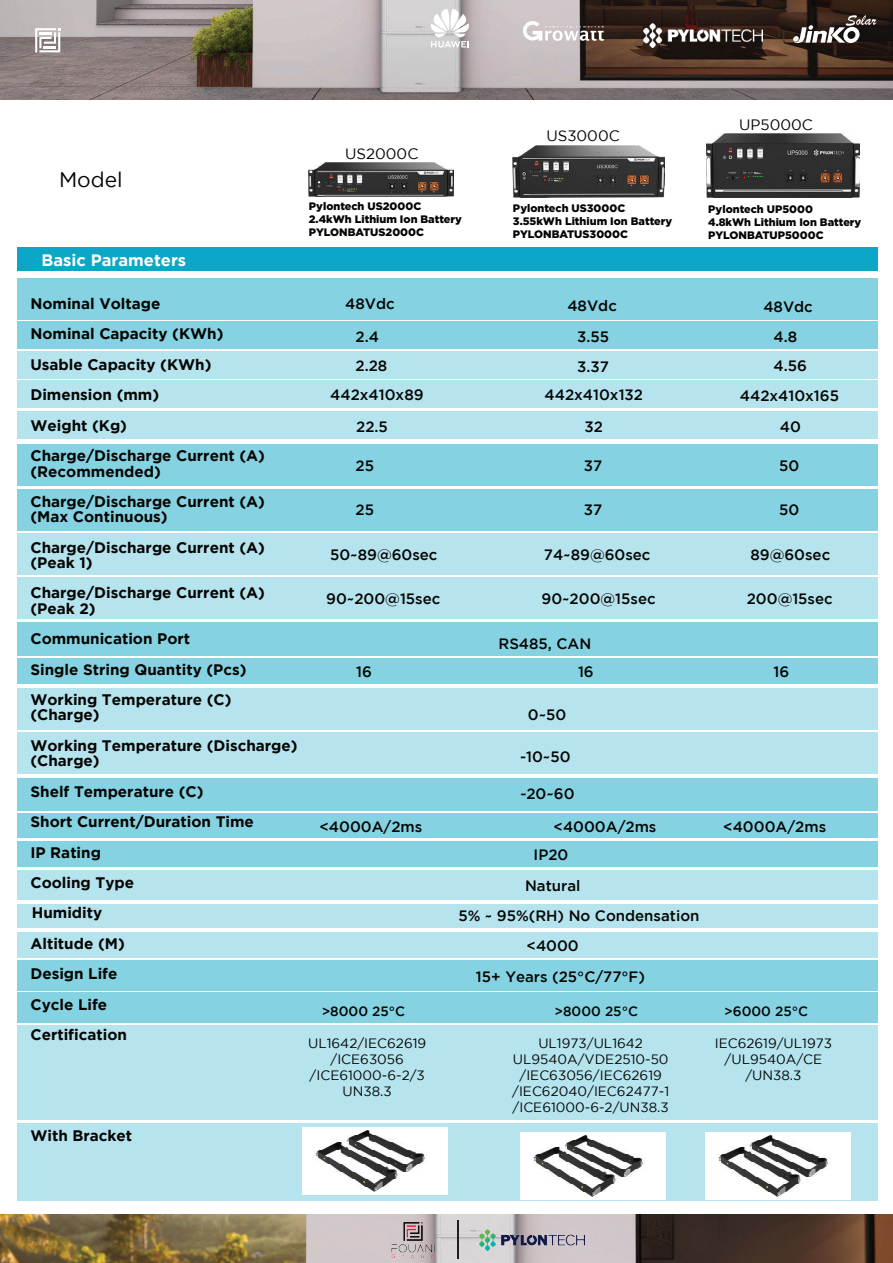
<style>
.page{position:relative;width:893px;height:1263px;background:#fff}
.page>*{position:absolute;margin:0;border:0;box-sizing:border-box;transform-origin:0 0}
.t1{font:21px "Gotham";color:#040503}
.t2{font:700 16.5px "Gotham";color:#fff}
.t3{font:700 15.3px/30.5px "Gotham";color:#040503}
.t4{font:500 15px "Gotham";color:#040503}
.t5{font:15px "Gotham";color:#040503}
.t6{font:13.5px/16.2px "Gotham";color:#040503;text-align:center}
.t7{font:500 13.5px "Gotham";color:#040503}
.t8{font:900 10.8px/13px "Gotham";color:#040503}
</style>
<div class="page">
<div style="left:17px;top:278px;width:861px;height:41px;background:#85d3e2"></div>
<img style="left:706px;top:133px;width:154px;height:64px">
<img style="left:0;top:0;width:893px;height:100px">
<img style="left:0;top:1215px;width:893px;height:48px">
<img style="left:308px;top:162px;width:145px;height:34px">
<img style="left:512px;top:145px;width:153px;height:53px">
<img style="left:372px;top:1214px;width:81px;height:49px">
<hr style="left:457px;top:1220px;width:1px;height:39px;background:#1e1f1e">
<img style="left:480px;top:1229px;width:104px;height:21px">
<svg style="left:523px;top:21px;width:81px;height:20px"></svg>
<svg style="left:793px;top:15px;width:83px;height:28px"></svg>
<svg style="left:430px;top:9px;width:39px;height:39px"></svg>
<img style="left:644px;top:23px;width:118px;height:24px">
<svg style="left:35px;top:28px;width:25px;height:24px"></svg>
<div style="left:17px;top:247px;width:861px;height:24px;background:#0ca7c6"></div>
<div style="left:17px;top:321px;width:861px;height:28px;background:#85d3e2"></div>
<div style="left:17px;top:351px;width:861px;height:27px;background:#b6e4ee"></div>
<div style="left:17px;top:411px;width:861px;height:28px;background:#b6e4ee"></div>
<div style="left:17px;top:444px;width:861px;height:42px;background:#85d3e2"></div>
<div style="left:17px;top:489px;width:861px;height:41px;background:#85d3e2"></div>
<div style="left:17px;top:533px;width:861px;height:42px;background:#b6e4ee"></div>
<div style="left:18px;top:578px;width:860px;height:41px;background:#b6e4ee"></div>
<div style="left:18px;top:688px;width:860px;height:42px;background:#b6e4ee"></div>
<div style="left:18px;top:622px;width:860px;height:34px;background:#85d3e2"></div>
<div style="left:18px;top:659px;width:860px;height:25px;background:#85d3e2"></div>
<div style="left:18px;top:732px;width:860px;height:42px;background:#b6e4ee"></div>
<div style="left:18px;top:870px;width:860px;height:30px;background:#b6e4ee"></div>
<div style="left:18px;top:932px;width:860px;height:25px;background:#b6e4ee"></div>
<div style="left:18px;top:1025px;width:860px;height:95px;background:#b6e4ee"></div>
<div style="left:18px;top:1123px;width:860px;height:78px;background:#b6e4ee"></div>
<div style="left:18px;top:904px;width:860px;height:24px;background:#b6e4ee"></div>
<div style="left:18px;top:778px;width:860px;height:32px;background:#85d3e2"></div>
<div style="left:18px;top:841px;width:860px;height:26px;background:#85d3e2"></div>
<div style="left:18px;top:960px;width:860px;height:30px;background:#85d3e2"></div>
<div style="left:18px;top:992px;width:860px;height:31px;background:#85d3e2"></div>
<div style="left:18px;top:813px;width:860px;height:24px;background:#85d3e2"></div>
<div style="left:17px;top:380px;width:861px;height:28px;background:#b6e4ee"></div>
<img style="left:302px;top:1128px;width:145px;height:67px">
<img style="left:521px;top:1132px;width:145px;height:68px">
<img style="left:706px;top:1132px;width:145px;height:68px">
<h1 class="t1" style="left:59px;top:167px;width:65px">Model</h1>
<p class="t5" style="left:345px;top:146px;width:75px">US2000C</p>
<p class="t8" style="left:309px;top:200px;width:155px">Pylontech US2000C<br>2.4kWh Lithium Ion Battery<br>PYLONBATUS2000C</p>
<p class="t5" style="left:546px;top:127px;width:75px">US3000C</p>
<p class="t5" style="left:739px;top:117px;width:75px">UP5000C</p>
<p class="t8" style="left:513px;top:202px;width:161px">Pylontech US3000C<br>3.55kWh Lithium Ion Battery<br>PYLONBATUS3000C</p>
<p class="t8" style="left:708px;top:203px;width:155px">Pylontech UP5000<br>4.8kWh Lithium Ion Battery<br>PYLONBATUP5000C</p>
<p class="t2" style="left:41px;top:251px;width:146px">Basic Parameters</p>
<p class="t3" style="left:30px;top:288px;width:132px">Nominal Voltage</p>
<p class="t4" style="left:345px;top:295px;width:51px">48Vdc</p>
<p class="t4" style="left:567px;top:298px;width:51px">48Vdc</p>
<p class="t4" style="left:763px;top:298px;width:51px">48Vdc</p>
<p class="t4" style="left:355px;top:328px;width:25px">2.4</p>
<p class="t4" style="left:577px;top:328px;width:33px">3.55</p>
<p class="t4" style="left:773px;top:328px;width:25px">4.8</p>
<p class="t4" style="left:355px;top:358px;width:33px">2.28</p>
<p class="t4" style="left:577px;top:358px;width:33px">3.37</p>
<p class="t4" style="left:773px;top:358px;width:35px">4.56</p>
<p class="t3" style="left:30px;top:318px;width:236px">Nominal Capacity (KWh)<br>Usable Capacity (KWh)<br>Dimension (mm)<br>Weight (Kg)<br>Charge/Discharge Current (A)</p>
<p class="t3" style="left:30px;top:455px;width:236px">(Recommended)<br>Charge/Discharge Current (A)</p>
<p class="t3" style="left:30px;top:501px;width:236px">(Max Continuous)<br>Charge/Discharge Current (A)</p>
<p class="t3" style="left:30px;top:547px;width:236px">(Peak 1)<br>Charge/Discharge Current (A)</p>
<p class="t3" style="left:30px;top:593px;width:218px">(Peak 2)<br>Communication Port<br>Single String Quantity (Pcs)<br>Working Temperature (C)</p>
<p class="t3" style="left:30px;top:699px;width:269px">(Charge)<br>Working Temperature (Discharge)</p>
<p class="t3" style="left:30px;top:745px;width:225px">(Charge)<br>Shelf Temperature (C)<br>Short Current/Duration Time<br>IP Rating<br>Cooling Type<br>Humidity<br>Altitude (M)<br>Design Life<br>Cycle Life<br>Certification</p>
<p class="t4" style="left:330px;top:386px;width:95px">442x410x89</p>
<p class="t4" style="left:545px;top:386px;width:100px">442x410x132</p>
<p class="t4" style="left:740px;top:387px;width:101px">442x410x165</p>
<p class="t4" style="left:356px;top:418px;width:33px">22.5</p>
<p class="t4" style="left:584px;top:418px;width:20px">32</p>
<p class="t4" style="left:780px;top:418px;width:23px">40</p>
<p class="t4" style="left:356px;top:457px;width:20px">25</p>
<p class="t4" style="left:584px;top:457px;width:20px">37</p>
<p class="t4" style="left:779px;top:457px;width:22px">50</p>
<p class="t4" style="left:356px;top:501px;width:20px">25</p>
<p class="t4" style="left:584px;top:502px;width:20px">37</p>
<p class="t4" style="left:779px;top:501px;width:22px">50</p>
<p class="t4" style="left:330px;top:546px;width:109px">50~89@60sec</p>
<p class="t4" style="left:544px;top:546px;width:108px">74~89@60sec</p>
<p class="t4" style="left:750px;top:546px;width:81px">89@60sec</p>
<p class="t4" style="left:326px;top:590px;width:116px">90~200@15sec</p>
<p class="t4" style="left:541px;top:590px;width:116px">90~200@15sec</p>
<p class="t4" style="left:747px;top:590px;width:88px">200@15sec</p>
<p class="t4" style="left:498px;top:635px;width:94px">RS485, CAN</p>
<p class="t4" style="left:356px;top:663px;width:17px">16</p>
<p class="t4" style="left:578px;top:663px;width:17px">16</p>
<p class="t4" style="left:773px;top:663px;width:17px">16</p>
<p class="t4" style="left:528px;top:706px;width:40px">0~50</p>
<p class="t4" style="left:520px;top:748px;width:52px">-10~50</p>
<p class="t4" style="left:520px;top:785px;width:56px">-20~60</p>
<p class="t4" style="left:319px;top:818px;width:105px">&lt;4000A/2ms</p>
<p class="t4" style="left:553px;top:818px;width:105px">&lt;4000A/2ms</p>
<p class="t4" style="left:723px;top:818px;width:105px">&lt;4000A/2ms</p>
<p class="t4" style="left:534px;top:846px;width:36px">IP20</p>
<p class="t4" style="left:525px;top:877px;width:57px">Natural</p>
<p class="t4" style="left:458px;top:907px;width:243px">5% ~ 95%(RH) No Condensation</p>
<p class="t4" style="left:526px;top:937px;width:54px">&lt;4000</p>
<p class="t4" style="left:476px;top:968px;width:171px">15+ Years (25°C/77°F)</p>
<p class="t7" style="left:322px;top:1003px;width:85px">&gt;8000 25°C</p>
<p class="t6" style="left:308px;top:1034px;width:120px">UL1642/IEC62619 /ICE63056 /ICE61000-6-2/3<br>UN38.3</p>
<p class="t6" style="left:715px;top:1034px;width:119px">IEC62619/UL1973 /UL9540A/CE /UN38.3</p>
<p class="t7" style="left:554px;top:1004px;width:85px">&gt;8000 25°C</p>
<p class="t7" style="left:724px;top:1003px;width:85px">&gt;6000 25°C</p>
<p class="t6" style="left:512px;top:1034px;width:159px">UL1973/UL1642<br>UL9540A/VDE2510-50 /IEC63056/IEC62619 /IEC62040/IEC62477-1 /ICE61000-6-2/UN38.3</p>
<p class="t3" style="left:30px;top:1120px;width:103px">With Bracket</p>
</div>
